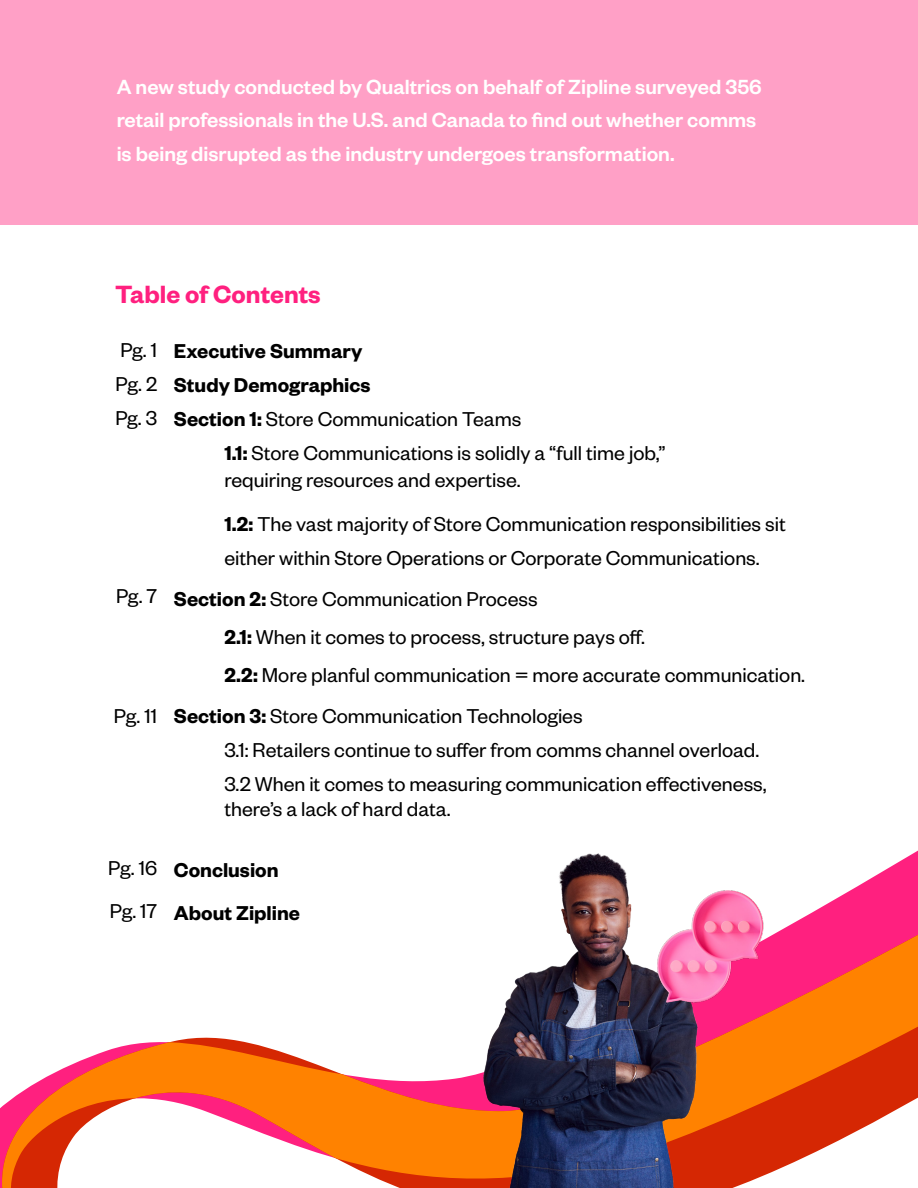
<style>
.page{position:relative;width:918px;height:1188px;background:#fff}
.page>*{position:absolute;margin:0;border:0;box-sizing:border-box;transform-origin:0 0}
.t1{font:600 27.45px "Founders Grotesk";color:#ff207f}
.t2{font:500 22.5px/33.6px "Founders Grotesk";color:#fff}
.t3{font:22.05px/33.9px "Founders Grotesk";color:#000}
.t4{font:600 22.05px/42.3px "Founders Grotesk";color:#000}
.s1{font-weight:600}
</style>
<div class="page">
<div style="left:0;top:0;width:918px;height:225px;background:#ffa0c6"></div>
<svg style="left:0;top:850px;width:918px;height:338px"></svg>
<img style="left:468px;top:850px;width:243px;height:338px">
<img style="left:655px;top:885px;width:116px;height:127px">
<p class="t2" style="left:117px;top:69px;width:647px">A new study conducted by Qualtrics on behalf of Zipline surveyed 356 retail professionals in the U.S. and Canada to find out whether comms is being disrupted as the industry undergoes transformation.</p>
<p class="t1" style="left:115px;top:277px;width:207px">Table of Contents</p>
<p class="t3" style="left:115px;top:332px;width:43px;text-align:justify">Pg. 1<br>Pg. 2<br>Pg. 3</p>
<p class="t3" style="left:116px;top:578px;width:43px">Pg. 7</p>
<p class="t3" style="left:114px;top:698px;width:45px">Pg. 11</p>
<p class="t4" style="left:174px;top:329px;width:190px">Executive Summary</p>
<p class="t4" style="left:174px;top:363px;width:198px">Study Demographics</p>
<p class="t3" style="left:174px;top:401px;width:349px"><span class="s1">Section 1:</span> Store Communication Teams</p>
<p class="t3" style="left:224px;top:435px;width:443px"><span class="s1">1.1:</span> Store Communications is solidly a “full time job,”</p>
<p class="t3" style="left:224px;top:456px;width:563px;line-height:44.2px">requiring resources and expertise.<br><span class="s1">1.2:</span> The vast majority of Store Communication responsibilities sit</p>
<p class="t3" style="left:174px;top:536px;width:587px;line-height:41px;text-indent:51px">either within Store Operations or Corporate Communications.<br><span class="s1">Section 2:</span> Store Communication Process</p>
<p class="t3" style="left:224px;top:617px;width:582px;line-height:38.1px"><span class="s1">2.1:</span> When it comes to process, structure pays off.<br><span class="s1">2.2:</span> More planful communication = more accurate communication.</p>
<p class="t3" style="left:224px;top:698px;width:544px;text-indent:-51px"><span class="s1">Section 3:</span> Store Communication Technologies<br>3.1: Retailers continue to suffer from comms channel overload.<br>3.2 When it comes to measuring communication effectiveness,</p>
<p class="t3" style="left:224px;top:791px;width:228px">there’s a lack of hard data.</p>
<p class="t3" style="left:108px;top:845px;width:50px;line-height:42.9px">Pg. 16<br>Pg. 17</p>
<p class="t4" style="left:174px;top:848px;width:128px">Conclusion<br>About Zipline</p>
</div>
